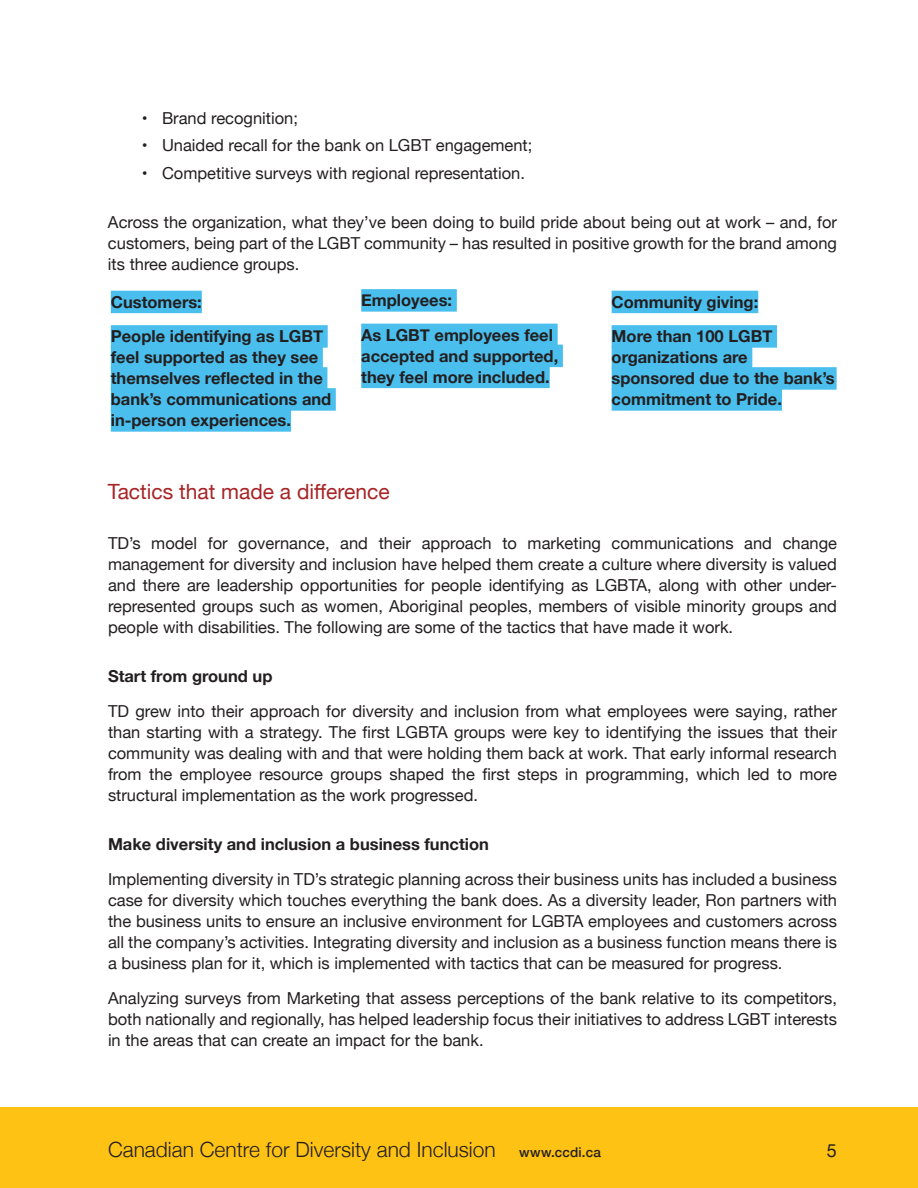
<style>
.page{position:relative;width:918px;height:1188px;background:#fff}
.page>*{position:absolute;margin:0;border:0;box-sizing:border-box;transform-origin:0 0}
.t1{font:300 21px "Helvetica Neue";color:#231f20}
.Text{font:21px "Helvetica Neue";color:#a72426}
.t2{font:18px "Helvetica Neue";color:#231f20}
.Text-2{font:16.5px/21px "Helvetica Neue";color:#231f20;text-align:justify}
.Heading_3{font:16.5px/21px "Helvetica Neue";color:#231f20;text-align:justify}
.Text-3{font:700 16.5px/21px "Helvetica Neue";color:#231f20}
.About_text_para{font:700 16.5px/21px "Helvetica Neue";color:#231f20}
.Heading_3-2{font:700 16.5px "Helvetica Neue";color:#231f20}
.s1{font-weight:500;font-size:13.5px}
</style>
<div class="page">
<div style="left:0;top:1107px;width:918px;height:81px;background:#fec214"></div>
<div style="left:111px;top:291px;width:91px;height:22px;background:#4abfee"></div>
<div style="left:111px;top:325px;width:217px;height:23px;background:#4abfee"></div>
<div style="left:111px;top:346px;width:212px;height:23px;background:#4abfee"></div>
<div style="left:111px;top:367px;width:216px;height:23px;background:#4abfee"></div>
<div style="left:111px;top:388px;width:225px;height:23px;background:#4abfee"></div>
<div style="left:111px;top:409px;width:180px;height:23px;background:#4abfee"></div>
<div style="left:361px;top:289px;width:96px;height:23px;background:#4abfee"></div>
<div style="left:361px;top:324px;width:197px;height:22px;background:#4abfee"></div>
<div style="left:361px;top:345px;width:202px;height:22px;background:#4abfee"></div>
<div style="left:361px;top:366px;width:189px;height:22px;background:#4abfee"></div>
<div style="left:612px;top:291px;width:146px;height:22px;background:#4abfee"></div>
<div style="left:612px;top:325px;width:165px;height:23px;background:#4abfee"></div>
<div style="left:612px;top:346px;width:140px;height:23px;background:#4abfee"></div>
<div style="left:612px;top:367px;width:225px;height:23px;background:#4abfee"></div>
<div style="left:612px;top:388px;width:170px;height:23px;background:#4abfee"></div>
<p class="Text-2" style="left:142px;top:108px;width:158px">• Brand recognition;</p>
<p class="Text-2" style="left:142px;top:136px;width:392px">• Unaided recall for the bank on LGBT engagement;</p>
<p class="Text-2" style="left:142px;top:164px;width:385px">• Competitive surveys with regional representation.</p>
<p class="Text-2" style="left:108px;top:213px;width:731px">Across the organization, what they’ve been doing to build pride about being out at work – and, for customers, being part of the LGBT community – has resulted in positive growth for the brand among its three audience groups.</p>
<p class="About_text_para" style="left:111px;top:292px;width:93px">Customers:</p>
<p class="About_text_para" style="left:111px;top:326px;width:222px">People identifying as LGBT feel supported as they see themselves reflected in the bank’s communications and in-person experiences.</p>
<p class="Text-3" style="left:361px;top:290px;width:93px">Employees:</p>
<p class="Text-3" style="left:361px;top:325px;width:199px">As LGBT employees feel accepted and supported, they feel more included.</p>
<p class="Text-3" style="left:612px;top:292px;width:148px">Community giving:</p>
<p class="Text-3" style="left:612px;top:326px;width:225px">More than 100 LGBT organizations are sponsored due to the bank’s commitment to Pride.</p>
<p class="Text" style="left:108px;top:477px;width:283px">Tactics that made a difference</p>
<p class="Heading_3" style="left:108px;top:534px;width:731px">TD’s model for governance, and their approach to marketing communications and change management for diversity and inclusion have helped them create a culture where diversity is valued and there are leadership opportunities for people identifying as LGBTA, along with other under&shy;represented groups such as women, Aboriginal peoples, members of visible minority groups and people with disabilities. The following are some of the tactics that have made it work.</p>
<p class="Heading_3-2" style="left:108px;top:664px;width:166px">Start from ground up</p>
<p class="Text-2" style="left:108px;top:702px;width:731px">TD grew into their approach for diversity and inclusion from what employees were saying, rather than starting with a strategy. The first LGBTA groups were key to identifying the issues that their community was dealing with and that were holding them back at work. That early informal research from the employee resource groups shaped the first steps in programming, which led to more structural implementation as the work progressed.</p>
<p class="Heading_3-2" style="left:108px;top:832px;width:382px">Make diversity and inclusion a business function</p>
<p class="Text-2" style="left:108px;top:870px;width:731px">Implementing diversity in TD’s strategic planning across their business units has included a business case for diversity which touches everything the bank does. As a diversity leader, Ron partners with the business units to ensure an inclusive environment for LGBTA employees and customers across all the company’s activities. Integrating diversity and inclusion as a business function means there is a business plan for it, which is implemented with tactics that can be measured for progress.</p>
<p class="Text-2" style="left:108px;top:988px;width:730px">Analyzing surveys from Marketing that assess perceptions of the bank relative to its competitors, both nationally and regionally, has helped leadership focus their initiatives to address LGBT interests in the areas that can create an impact for the bank.</p>
<p class="t1" style="left:108px;top:1133px;width:494px">Canadian Centre for Diversity and Inclusion <span class="s1">www.ccdi.ca</span></p>
<p class="t2" style="left:827px;top:1137px;width:12px">5</p>
</div>
